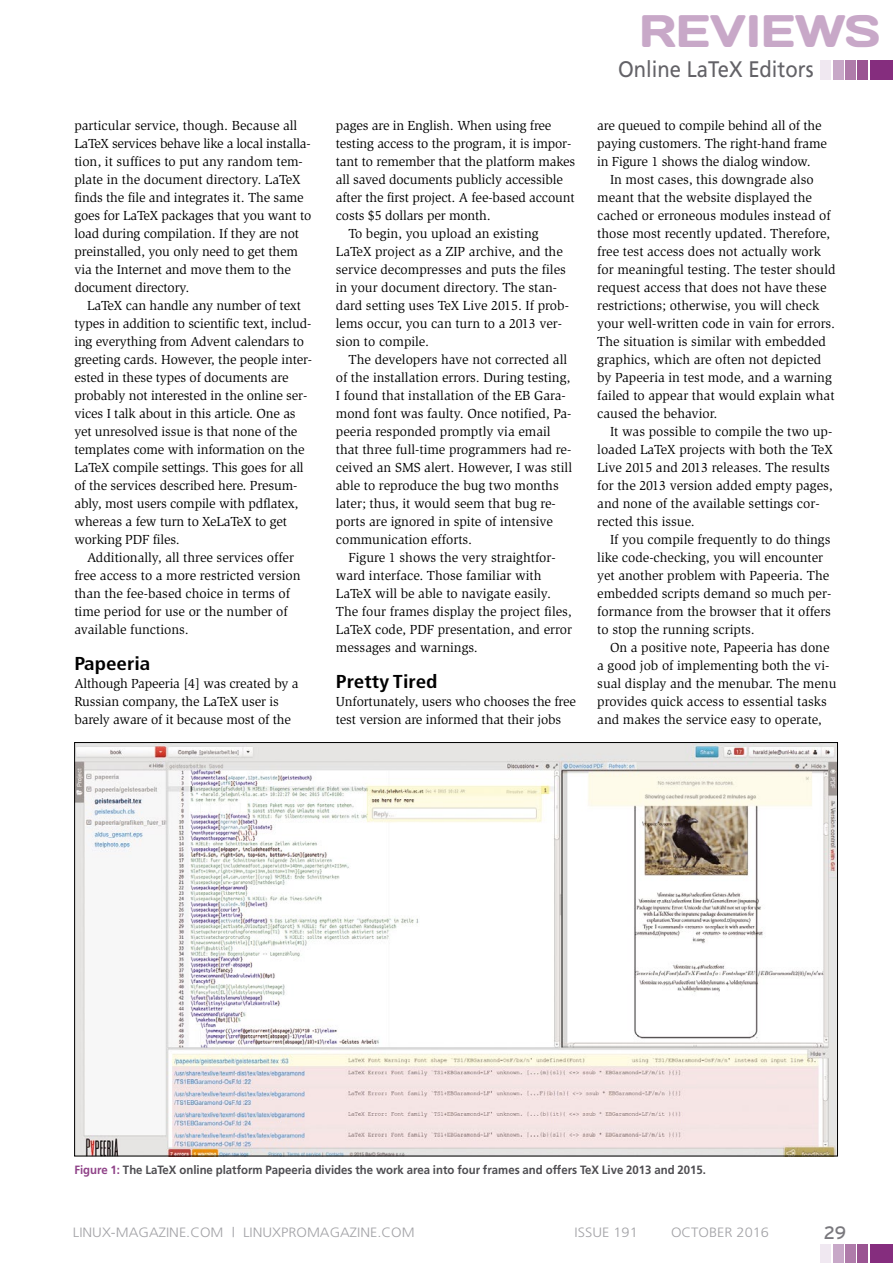
<style>
.page{position:relative;width:893px;height:1263px;background:#fff}
.page>*{position:absolute;margin:0;border:0;box-sizing:border-box;transform-origin:0 0}
.t1{font:45.45px "Days";color:#c8a8c8}
.t2{font:22.5px "Frutiger";color:#636267;scale:.9 1}
.t3{font:700 condensed 18.75px "Frutiger";color:#000;scale:1.13 1}
.t4{font:18px "Interstate";color:#79787d}
.t5{font:13.5px/18px "Slimbach";color:#000}
.t6{font:300 13.5px "Frutiger";color:#a3a3a7;scale:1.08 1}
.t7{font:700 12px "Frutiger";color:#4e4d51;scale:.95 1}
.s1{color:#8f4288}
</style>
<div class="page">
<img style="left:76px;top:744px;width:760px;height:410px">
<div style="left:870px;top:61px;width:23px;height:19px;background:#852d7e"></div>
<div style="left:845px;top:61px;width:10px;height:19px;background:#af7baa"></div>
<div style="left:820px;top:61px;width:10px;height:19px;background:#f0e8f1"></div>
<div style="left:858px;top:61px;width:10px;height:19px;background:#9a5492"></div>
<div style="left:833px;top:61px;width:10px;height:19px;background:#c8a8c8"></div>
<div style="left:870px;top:1244px;width:23px;height:19px;background:#852d7e"></div>
<div style="left:845px;top:1244px;width:10px;height:19px;background:#af7baa"></div>
<div style="left:820px;top:1244px;width:10px;height:19px;background:#f0e8f1"></div>
<div style="left:858px;top:1244px;width:10px;height:19px;background:#9a5492"></div>
<div style="left:833px;top:1244px;width:10px;height:19px;background:#c8a8c8"></div>
<h1 class="t1" style="left:639px;top:2px;width:243px">REVIEWS</h1>
<p class="t5" style="left:74px;top:117px;width:238px">particular service, though. Because all LaTeX services behave like a local installa&shy;tion, it suffices to put any random tem&shy;plate in the document directory. LaTeX finds the file and integrates it. The same goes for LaTeX packages that you want to load during compilation. If they are not preinstalled, you only need to get them via the Internet and move them to the document directory.</p>
<p class="t5" style="left:74px;top:297px;width:239px;text-indent:13px">LaTeX can handle any number of text types in addition to scientific text, includ&shy;ing everything from Advent calendars to greeting cards. However, the people inter&shy;ested in these types of documents are probably not interested in the online ser&shy;vices I talk about in this article. One as yet unresolved issue is that none of the templates come with information on the LaTeX compile settings. This goes for all of the services described here. Presum&shy;ably, most users compile with pdflatex, whereas a few turn to XeLaTeX to get working PDF files.</p>
<p class="t5" style="left:74px;top:549px;width:228px;text-indent:13px">Additionally, all three services offer free access to a more restricted version than the fee-based choice in terms of time period for use or the number of available functions.</p>
<h3 class="t3" style="left:74px;top:653px;width:69px">Papeeria</h3>
<p class="t5" style="left:74px;top:675px;width:226px">Although Papeeria [4] was created by a<br>Russian company, the LaTeX user is barely aware of it because most of the</p>
<p class="t5" style="left:336px;top:117px;width:217px">pages are in English. When using free</p>
<p class="t5" style="left:336px;top:135px;width:237px">testing access to the program, it is impor-</p>
<p class="t5" style="left:336px;top:153px;width:241px">tant to remember that the platform makes</p>
<p class="t5" style="left:336px;top:171px;width:229px">all saved documents publicly accessible</p>
<p class="t5" style="left:336px;top:189px;width:240px">after the first project. A fee-based account</p>
<p class="t5" style="left:336px;top:207px;width:156px">costs $5 dollars per month.</p>
<p class="t5" style="left:349px;top:225px;width:191px">To begin, you upload an existing</p>
<p class="t5" style="left:336px;top:243px;width:228px">LaTeX project as a ZIP archive, and the</p>
<p class="t5" style="left:336px;top:261px;width:232px">service decompresses and puts the files</p>
<p class="t5" style="left:336px;top:279px;width:223px">in your document directory. The stan-</p>
<p class="t5" style="left:336px;top:297px;width:235px">dard setting uses TeX Live 2015. If prob-</p>
<p class="t5" style="left:336px;top:315px;width:228px">lems occur, you can turn to a 2013 ver-</p>
<p class="t5" style="left:336px;top:333px;width:95px">sion to compile.</p>
<p class="t5" style="left:349px;top:351px;width:220px">The developers have not corrected all</p>
<p class="t5" style="left:336px;top:369px;width:236px">of the installation errors. During testing,</p>
<p class="t5" style="left:336px;top:387px;width:231px">I found that installation of the EB Gara-</p>
<p class="t5" style="left:336px;top:405px;width:237px">mond font was faulty. Once notified, Pa-</p>
<p class="t5" style="left:336px;top:423px;width:216px">peeria responded promptly via email</p>
<p class="t5" style="left:336px;top:441px;width:237px">that three full-time programmers had re-</p>
<p class="t5" style="left:336px;top:459px;width:238px">ceived an SMS alert. However, I was still</p>
<p class="t5" style="left:336px;top:477px;width:224px">able to reproduce the bug two months</p>
<p class="t5" style="left:336px;top:495px;width:221px">later; thus, it would seem that bug re-</p>
<p class="t5" style="left:336px;top:513px;width:219px">ports are ignored in spite of intensive</p>
<p class="t5" style="left:336px;top:531px;width:138px">communication efforts.</p>
<p class="t5" style="left:349px;top:549px;width:209px">Figure 1 shows the very straightfor-</p>
<p class="t5" style="left:336px;top:567px;width:207px">ward interface. Those familiar with</p>
<p class="t5" style="left:336px;top:585px;width:217px">LaTeX will be able to navigate easily.</p>
<p class="t5" style="left:336px;top:603px;width:237px">The four frames display the project files,</p>
<p class="t5" style="left:336px;top:621px;width:238px">LaTeX code, PDF presentation, and error</p>
<p class="t5" style="left:336px;top:639px;width:144px">messages and warnings.</p>
<h3 class="t3" style="left:336px;top:671px;width:91px">Pretty Tired</h3>
<p class="t5" style="left:336px;top:693px;width:242px">Unfortunately, users who chooses the free test version are informed that their jobs</p>
<h2 class="t2" style="left:618px;top:56px;width:219px">Online LaTeX Editors</h2>
<p class="t5" style="left:597px;top:117px;width:231px">are queued to compile behind all of the paying customers. The right-hand frame in Figure 1 shows the dialog window.</p>
<p class="t5" style="left:597px;top:171px;width:240px;text-indent:13px">In most cases, this downgrade also meant that the website displayed the cached or erroneous modules instead of those most recently updated. Therefore, free test access does not actually work for meaningful testing. The tester should request access that does not have these restrictions; otherwise, you will check your well-written code in vain for errors.<br>The situation is similar with embedded graphics, which are often not depicted by Papeeria in test mode, and a warning failed to appear that would explain what caused the behavior.</p>
<p class="t5" style="left:597px;top:423px;width:237px;text-indent:13px">It was possible to compile the two up&shy;loaded LaTeX projects with both the TeX Live 2015 and 2013 releases. The results for the 2013 version added empty pages, and none of the available settings cor&shy;rected this issue.</p>
<p class="t5" style="left:597px;top:531px;width:236px;text-indent:13px">If you compile frequently to do things like code-checking, you will encounter yet another problem with Papeeria. The embedded scripts demand so much per&shy;formance from the browser that it offers to stop the running scripts.</p>
<p class="t5" style="left:597px;top:639px;width:241px;text-indent:13px">On a positive note, Papeeria has done a good job of implementing both the vi&shy;sual display and the menubar. The menu provides quick access to essential tasks and makes the service easy to operate,</p>
<p class="t7" style="left:74px;top:1163px;width:666px"><span class="s1">Figure 1:</span> The LaTeX online platform Papeeria divides the work area into four frames and offers TeX Live 2013 and 2015.</p>
<p class="t6" style="left:73px;top:1224px;width:318px">LINUX-MAGAZINE.COM | LINUXPROMAGAZINE.COM</p>
<p class="t6" style="left:575px;top:1224px;width:60px">ISSUE 191</p>
<p class="t6" style="left:671px;top:1224px;width:92px">OCTOBER 2016</p>
<h3 class="t4" style="left:824px;top:1222px;width:24px">29</h3>
</div>
